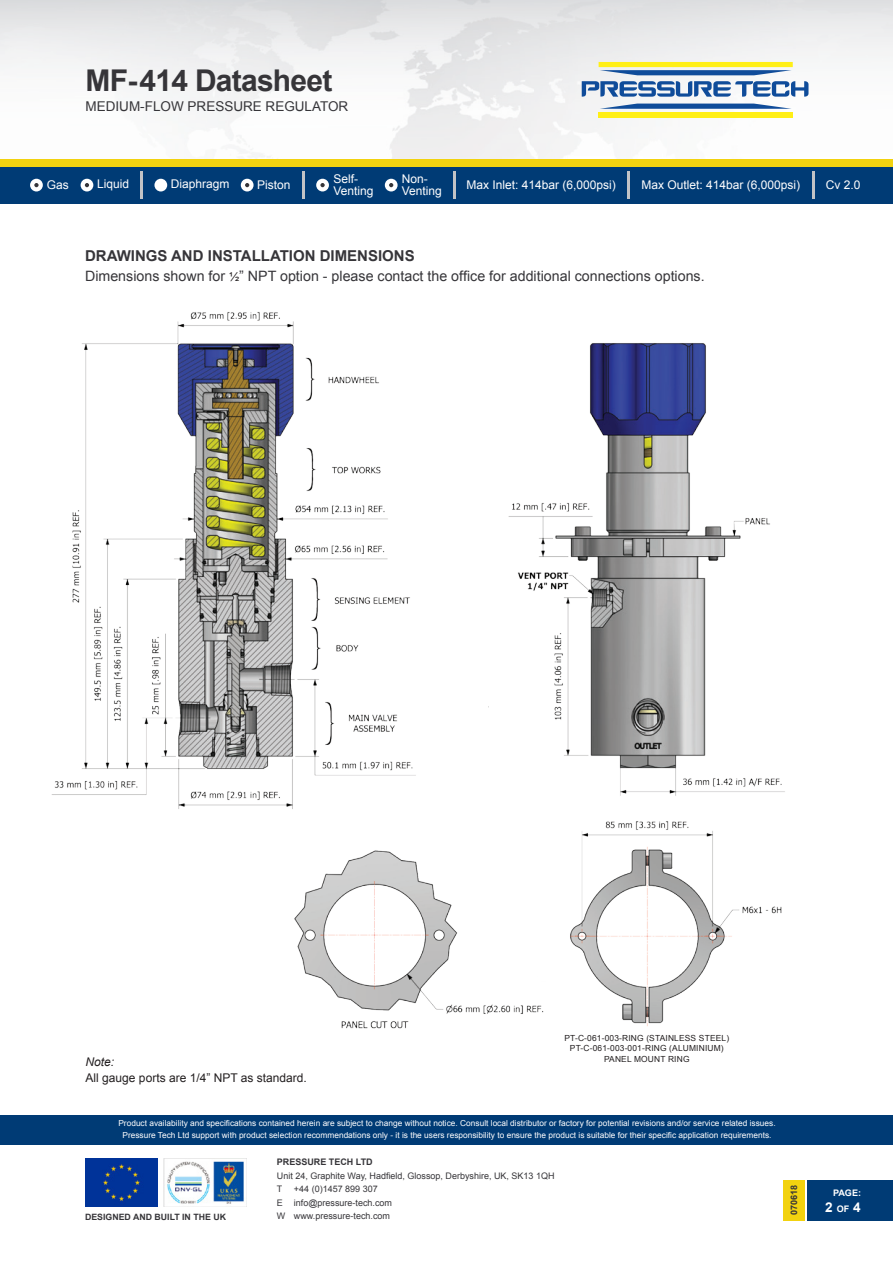
<style>
.page{position:relative;width:893px;height:1263px;background:#fff}
.page>*{position:absolute;margin:0;border:0;box-sizing:border-box;transform-origin:0 0}
.t1{font:700 30px "Arial";letter-spacing:-.025em;color:#363539}
.PT-Body_Copy{font:700 15px "Arial";color:#363539}
.PT-Body_Copy-2{font:14.25px "Arial";color:#363539}
.t2{font:13.5px "Arial";color:#363539}
.t3{font:700 13.5px "Arial";color:#fff}
.t4{font:12px/12px "Arial";color:#fff}
.PT-Body_Copy-3{font:12px "Arial";color:#231f20}
.PT-Body_Copy-4{font:italic 12px "Arial";color:#231f20}
.t5{font:9px/13.5px "Arial";color:#363539}
.t6{font:700 9px "Arial";color:#363539}
.t7{font:700 9px "Arial";color:#fff}
.t8{font:700 8.7px "Arial";color:#363539}
.PT-Body_Copy-5{font:8.4px "Arial";letter-spacing:.02em;color:#231f20}
.t9{font:8.25px/12px "Arial";color:#fff;text-align:center}
.s1{font-size:12px;color:#231f20}
.s2{font-size:9px}
</style>
<div class="page">
<img style="left:164px;top:1158px;width:83px;height:48px">
<img style="left:0;top:0;width:893px;height:159px">
<svg style="left:582px;top:81px;width:226px;height:16px"></svg>
<svg style="left:600px;top:104px;width:192px;height:5px"></svg>
<svg style="left:599px;top:62px;width:194px;height:13px"></svg>
<div style="left:599px;top:112px;width:194px;height:5px;background:#ffef16"></div>
<div style="left:0;top:1114px;width:893px;height:30px;background:#003b75"></div>
<img style="left:85px;top:1158px;width:72px;height:48px">
<div style="left:808px;top:1179px;width:85px;height:41px;background:#003b75"></div>
<div style="left:783px;top:1179px;width:21px;height:41px;background:#f2d20f"></div>
<div style="left:0;top:166px;width:893px;height:38px;background:#003b75"></div>
<div style="left:0;top:159px;width:893px;height:7px;background:#f2d20f"></div>
<div style="left:81px;top:179px;width:12px;height:12px;background:#fff;border-radius:50%"></div>
<div style="left:154px;top:179px;width:13px;height:12px;background:#fff;border-radius:50%"></div>
<div style="left:241px;top:179px;width:13px;height:12px;background:#fff;border-radius:50%"></div>
<hr style="left:453px;top:171px;width:2px;height:28px;background:#c2c3c6">
<hr style="left:627px;top:171px;width:2px;height:28px;background:#c2c3c6">
<hr style="left:812px;top:171px;width:2px;height:28px;background:#c2c3c6">
<hr style="left:140px;top:171px;width:2px;height:28px;background:#c2c3c6">
<div style="left:30px;top:179px;width:13px;height:12px;background:#fff;border-radius:50%"></div>
<div style="left:316px;top:179px;width:13px;height:12px;background:#fff;border-radius:50%"></div>
<div style="left:385px;top:179px;width:13px;height:12px;background:#fff;border-radius:50%"></div>
<hr style="left:302px;top:171px;width:2px;height:28px;background:#c2c3c6">
<svg style="left:85px;top:183px;width:4px;height:4px"></svg>
<svg style="left:320px;top:183px;width:5px;height:4px"></svg>
<svg style="left:241px;top:183px;width:8px;height:4px"></svg>
<svg style="left:385px;top:183px;width:8px;height:4px"></svg>
<svg style="left:30px;top:183px;width:9px;height:4px"></svg>
<img style="left:51px;top:312px;width:365px;height:497px">
<img style="left:508px;top:343px;width:277px;height:453px">
<img style="left:570px;top:821px;width:212px;height:205px">
<img style="left:294px;top:850px;width:250px;height:179px">
<h1 class="t1" style="left:86px;top:60px;width:248px">MF-414 Datasheet</h1>
<h3 class="t2" style="left:86px;top:97px;width:264px">MEDIUM-FLOW PRESSURE REGULATOR</h3>
<h3 class="t4" style="left:334px;top:173px;width:42px">Self-<br>Venting</h3>
<h3 class="t4" style="left:402px;top:173px;width:42px">Non-<br>Venting</h3>
<h3 class="t4" style="left:47px;top:179px;width:24px">Gas</h3>
<h3 class="t4" style="left:97px;top:178px;width:34px">Liquid</h3>
<h3 class="t4" style="left:171px;top:178px;width:60px">Diaphragm</h3>
<h3 class="t4" style="left:257px;top:179px;width:35px">Piston</h3>
<h3 class="t4" style="left:466px;top:179px;width:151px">Max Inlet: 414bar (6,000psi)</h3>
<h3 class="t4" style="left:641px;top:179px;width:160px">Max Outlet: 414bar (6,000psi)</h3>
<h3 class="t4" style="left:826px;top:179px;width:36px">Cv 2.0</h3>
<p class="PT-Body_Copy" style="left:85px;top:246px;width:331px">DRAWINGS AND INSTALLATION DIMENSIONS</p>
<p class="PT-Body_Copy-2" style="left:85px;top:267px;width:621px">Dimensions shown for <span class="s1">½</span>” NPT option - please contact the office for additional connections options.</p>
<p class="PT-Body_Copy-4" style="left:86px;top:1054px;width:30px">Note:</p>
<p class="PT-Body_Copy-3" style="left:86px;top:1070px;width:223px">All gauge ports are 1/4” NPT as standard.</p>
<p class="PT-Body_Copy-5" style="left:564px;top:1032px;width:166px">PT-C-061-003-RING (STAINLESS STEEL)</p>
<p class="PT-Body_Copy-5" style="left:570px;top:1043px;width:155px">PT-C-061-003-001-RING (ALUMINIUM)</p>
<p class="PT-Body_Copy-5" style="left:604px;top:1053px;width:87px">PANEL MOUNT RING</p>
<p class="t9" style="left:118px;top:1117px;width:659px">Product availability and specifications contained herein are subject to change without notice. Consult local distributor or factory for potential revisions and/or service related issues.<br>Pressure Tech Ltd support with product selection recommendations only - it is the users responsibility to ensure the product is suitable for their specific application requirements.</p>
<p class="t8" style="left:85px;top:1211px;width:143px">DESIGNED AND BUILT IN THE UK</p>
<p class="t6" style="left:277px;top:1156px;width:97px">PRESSURE TECH LTD</p>
<p class="t5" style="left:277px;top:1169px;width:279px">Unit 24, Graphite Way, Hadfield, Glossop, Derbyshire, UK, SK13 1QH<br>T</p>
<p class="t5" style="left:277px;top:1182px;width:117px;text-align:center">+44 (0)1457 899 307<br>E info@pressure-tech.com<br>W www.pressure-tech.com</p>
<p class="t6" style="left:788px;top:1215px;width:32px;rotate:-90deg">070618</p>
<p class="t7" style="left:833px;top:1187px;width:30px">PAGE:</p>
<p class="t3" style="left:825px;top:1198px;width:37px">2 <span class="s2">OF</span> 4</p>
</div>
